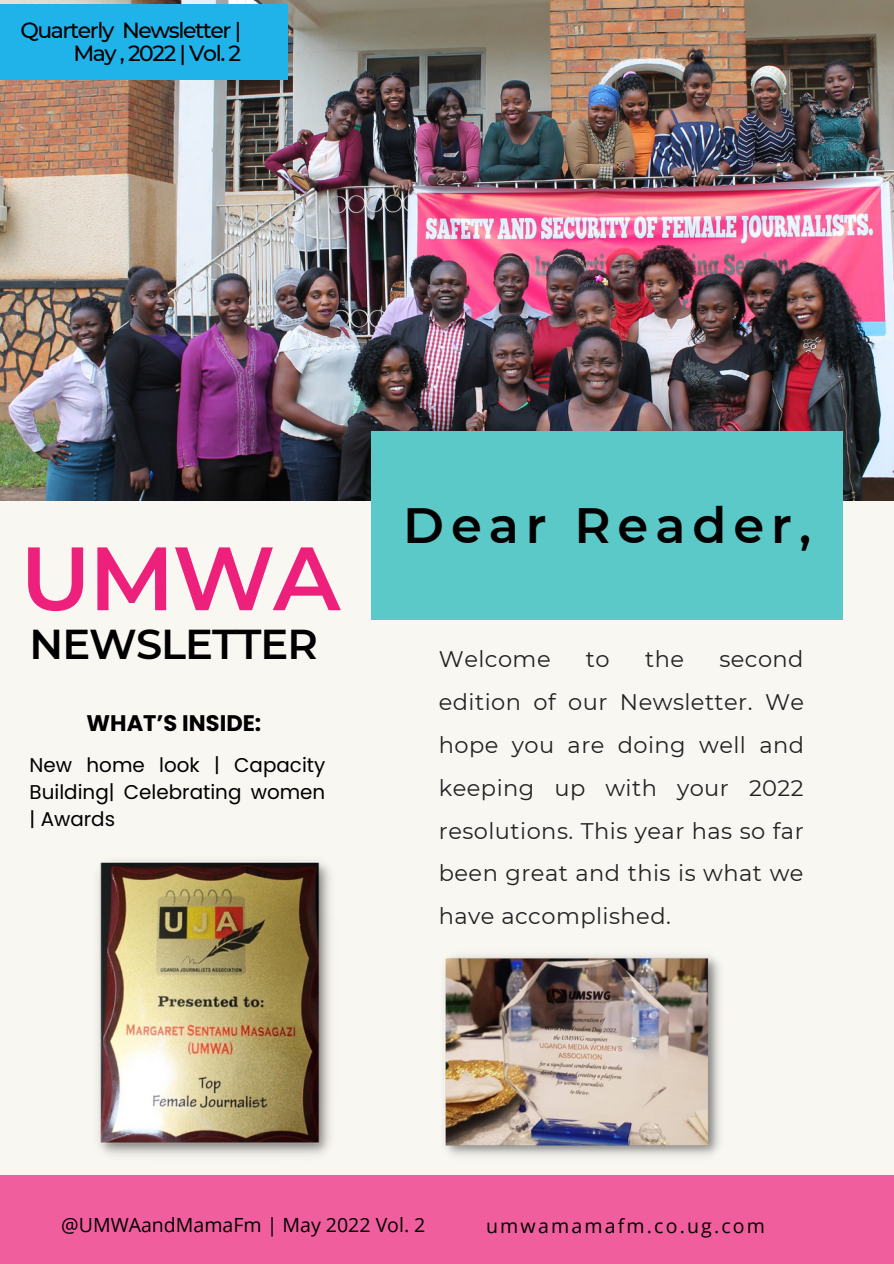
<style>
.page{position:relative;width:894px;height:1264px;background:#fff}
.page>*{position:absolute;margin:0;border:0;box-sizing:border-box;transform-origin:0 0}
.t1{font:600 89.7px "Montserrat";color:#ed217c}
.t2{font:600 49.5px "Montserrat";letter-spacing:.14em;color:#000}
.t3{font:600 41.7px "Montserrat";letter-spacing:-.025em;color:#000}
.t4{font:22.5px/42.8px "Montserrat";letter-spacing:.02em;color:#222;text-align:justify}
.t5{font:700 22.5px "Poppins";color:#000}
.t6{font:500 21.9px/22.8px "Montserrat";letter-spacing:-.065em;color:#000;text-align:right}
.t7{font:19.95px/27px "Poppins";color:#000;text-align:justify}
.t8{font:19.5px "Open Sans";color:#000}
.t9{font:19.5px "Open Sans";letter-spacing:.11em;color:#000}
</style>
<div class="page">
<div style="left:0;top:0;width:893px;height:1263px;background:#f8f7f2"></div>
<img style="left:0;top:0;width:893px;height:500px">
<div style="left:371px;top:431px;width:471px;height:188px;background:#5ac9c7"></div>
<div style="left:0;top:1175px;width:893px;height:88px;background:#f05e9d"></div>
<img style="left:98px;top:862px;width:233px;height:293px">
<img style="left:445px;top:955px;width:275px;height:201px">
<div style="left:0;top:4px;width:288px;height:76px;background:#1fb3e9"></div>
<p class="t6" style="left:20px;top:19px;width:222px">Quarterly Newsletter |<br>May , 2022 | Vol. 2</p>
<p class="t1" style="left:20px;top:523px;width:321px">UMWA</p>
<p class="t3" style="left:30px;top:619px;width:290px">NEWSLETTER</p>
<p class="t5" style="left:86px;top:707px;width:176px">WHAT’S INSIDE:</p>
<p class="t7" style="left:30px;top:751px;width:297px">New home look | Capacity Building| Celebrating women | Awards</p>
<p class="t2" style="left:403px;top:495px;width:409px">Dear Reader,</p>
<p class="t4" style="left:438px;top:638px;width:113px">Welcome</p>
<p class="t4" style="left:585px;top:638px;width:25px">to</p>
<p class="t4" style="left:645px;top:638px;width:40px">the</p>
<p class="t4" style="left:438px;top:638px;width:366px;text-indent:280px">second edition of our Newsletter. We hope you are doing well and keeping up with your 2022 resolutions. This year has so far been great and this is what we have accomplished.</p>
<p class="t8" style="left:61px;top:1211px;width:365px">@UMWAandMamaFm | May 2022 Vol. 2</p>
<p class="t9" style="left:486px;top:1211px;width:280px">umwamamafm.co.ug.com</p>
</div>
